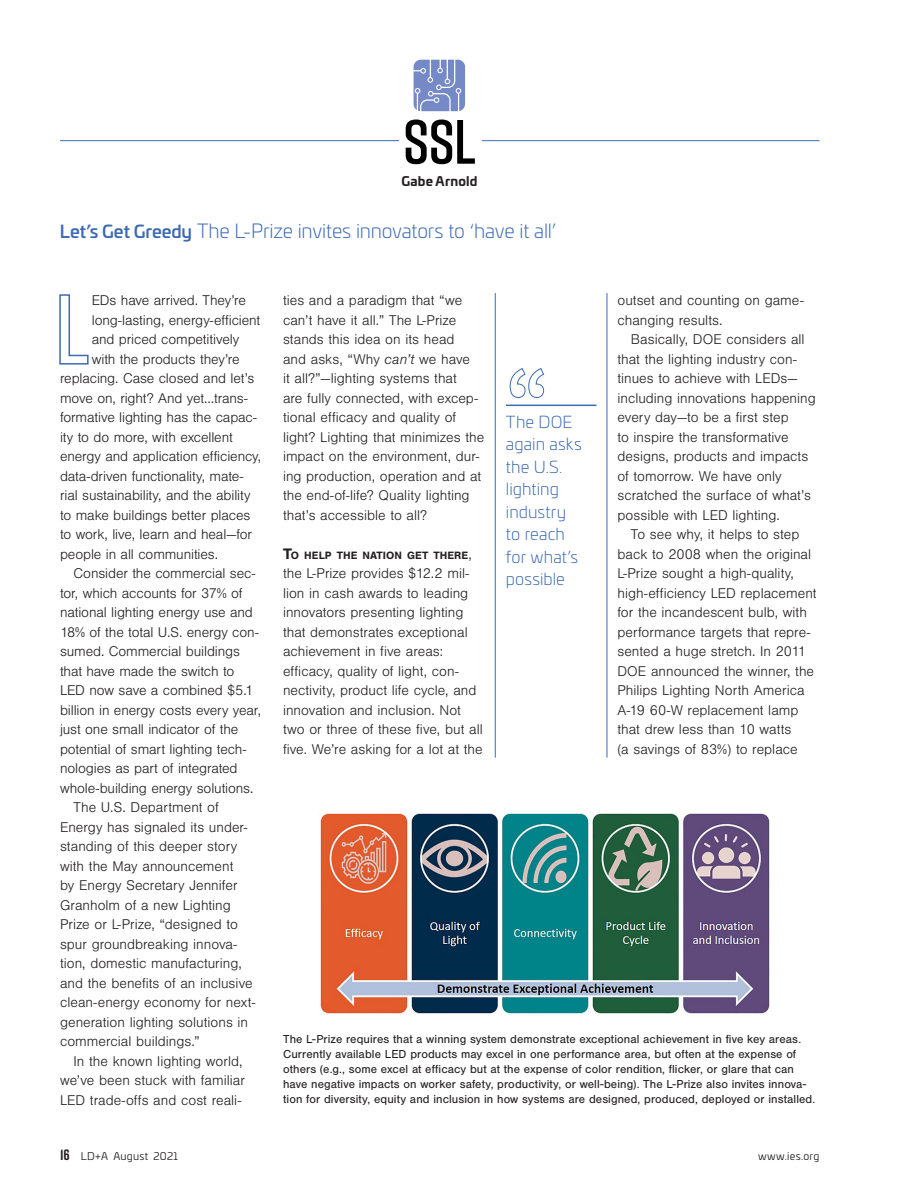
<style>
.page{position:relative;width:905px;height:1202px;background:#fff}
.page>*{position:absolute;margin:0;border:0;box-sizing:border-box;transform-origin:0 0}
.t1{font:600 62.4px "Rift";color:#000}
.t2{font:300 19.5px "Univia Pro";letter-spacing:-.015em;color:#3c6ab4}
.t3{font:500 17.4px "Univia Pro";letter-spacing:-.005em;color:#3c6ab4}
.t4{font:300 16.5px/22.5px "Univia Pro";letter-spacing:.005em;color:#3c6ab4}
.t5{font:300 14.7px/19.5px "Nimbus San";color:#231f20}
.t6{font:700 12.75px "Univia Pro";letter-spacing:.015em;color:#231f20}
.t7{font:12px/15px "Nimbus San";letter-spacing:.005em;color:#231f20}
.t8{font:700 10.95px "Nimbus San";letter-spacing:.005em;color:#231f20}
.t9{font:10.5px "Univia Pro";letter-spacing:.025em;color:#231f20}
.s1{font-weight:300;font-size:19.5px}
.s2{font-style:italic}
.s3{font-size:15.75px}
.s4{font-weight:300;font-size:14.7px}
.s5{font-family:"Rift";font-weight:700;font-size:15px}
</style>
<div class="page">
<svg style="left:413px;top:60px;width:52px;height:51px;background:#8a9bce"></svg>
<hr style="left:506px;top:404px;width:90px;height:2px;background:#3c6ab4">
<hr style="left:60px;top:140px;width:339px;height:1px;background:#3c6ab4">
<hr style="left:482px;top:140px;width:337px;height:1px;background:#3c6ab4">
<hr style="left:606px;top:293px;width:1px;height:464px;background:#3c6ab4">
<hr style="left:495px;top:293px;width:1px;height:464px;background:#3c6ab4">
<svg style="left:59px;top:294px;width:30px;height:71px"></svg>
<svg style="left:509px;top:368px;width:35px;height:30px"></svg>
<img style="left:320px;top:812px;width:450px;height:202px">
<h1 class="t1" style="left:403px;top:97px;width:74px">SSL</h1>
<p class="t6" style="left:401px;top:171px;width:77px">Gabe Arnold</p>
<p class="t3" style="left:60px;top:218px;width:211px">Let’s Get Greedy <span class="s1">The L-Pr</span></p>
<h3 class="t2" style="left:269px;top:217px;width:288px">ize invites innovators to ‘have it all’</h3>
<p class="t5" style="left:92px;top:291px;width:170px">EDs have arrived. They’re long-lasting, energy-efficient</p>
<p class="t5" style="left:92px;top:330px;width:149px">and priced competitively</p>
<p class="t5" style="left:60px;top:349px;width:203px;text-indent:32px">with the products they’re replacing. Case closed and let’s move on, right? And yet…trans&shy;formative lighting has the capac&shy;ity to do more, with excellent energy and application efficiency, data-driven functionality, mate&shy;rial sustainability, and the ability to make buildings better places to work, live, learn and heal—for people in all communities.</p>
<p class="t5" style="left:60px;top:564px;width:202px;text-indent:13px">Consider the commercial sec&shy;tor, which accounts for 37% of national lighting energy use and<br>18% of the total U.S. energy con&shy;sumed. Commercial buildings that have made the switch to<br>LED now save a combined $5.1 billion in energy costs every year, just one small indicator of the potential of smart lighting tech&shy;nologies as part of integrated whole-building energy solutions.</p>
<p class="t5" style="left:60px;top:798px;width:197px;text-indent:13px">The U.S. Department of<br>Energy has signaled its under&shy;standing of this deeper story with the May announcement<br>by Energy Secretary Jennifer<br>Granholm of a new Lighting<br>Prize or L-Prize, “designed to spur groundbreaking innova&shy;tion, domestic manufacturing, and the benefits of an inclusive clean-energy economy for next&shy;generation lighting solutions in commercial buildings.”</p>
<p class="t5" style="left:60px;top:1051px;width:186px;text-indent:13px">In the known lighting world, we’ve been stuck with familiar<br>LED trade-offs and cost reali-</p>
<p class="t5" style="left:283px;top:291px;width:203px">ties and a paradigm that “we can’t have it all.” The L-Prize stands this idea on its head<br>and asks, “Why <span class="s2">can’t</span> we have<br>it all?”—lighting systems that<br>are fully connected, with excep&shy;tional efficacy and quality of light? Lighting that minimizes the impact on the environment, dur&shy;ing production, operation and at the end-of-life? Quality lighting that’s accessible to all?</p>
<p class="t8" style="left:283px;top:549px;width:190px"><span class="s3">T</span>O HELP THE NATION GET THERE<span class="s4">,</span></p>
<p class="t5" style="left:283px;top:564px;width:201px">the L-Prize provides $12.2 mil&shy;lion in cash awards to leading innovators presenting lighting that demonstrates exceptional achievement in five areas: efficacy, quality of light, con&shy;nectivity, product life cycle, and innovation and inclusion. Not two or three of these five, but all five. We’re asking for a lot at the</p>
<p class="t4" style="left:506px;top:410px;width:77px">The DOE again asks the U.S. lighting industry to reach for what’s possible</p>
<p class="t5" style="left:617px;top:291px;width:188px">outset and counting on game&shy;changing results.</p>
<p class="t5" style="left:617px;top:330px;width:200px;text-indent:13px">Basically, DOE considers all that the lighting industry con&shy;tinues to achieve with LEDs— including innovations happening every day—to be a first step<br>to inspire the transformative designs, products and impacts of tomorrow. We have only scratched the surface of what’s possible with LED lighting.</p>
<p class="t5" style="left:617px;top:525px;width:201px;text-indent:13px">To see why, it helps to step back to 2008 when the original<br>L-Prize sought a high-quality, high-efficiency LED replacement for the incandescent bulb, with performance targets that repre&shy;sented a huge stretch. In 2011<br>DOE announced the winner, the<br>Philips Lighting North America<br>A-19 60-W replacement lamp that drew less than 10 watts<br>(a savings of 83%) to replace</p>
<p class="t7" style="left:283px;top:1031px;width:533px">The L-Prize requires that a winning system demonstrate exceptional achievement in five key areas.<br>Currently available LED products may excel in one performance area, but often at the expense of others (e.g., some excel at efficacy but at the expense of color rendition, flicker, or glare that can have negative impacts on worker safety, productivity, or well-being). The L-Prize also invites innova&shy;tion for diversity, equity and inclusion in how systems are designed, produced, deployed or installed.</p>
<p class="t9" style="left:60px;top:1148px;width:119px"><span class="s5">16</span> LD+A August 2021</p>
<p class="t9" style="left:758px;top:1148px;width:63px">www.ies.org</p>
</div>
